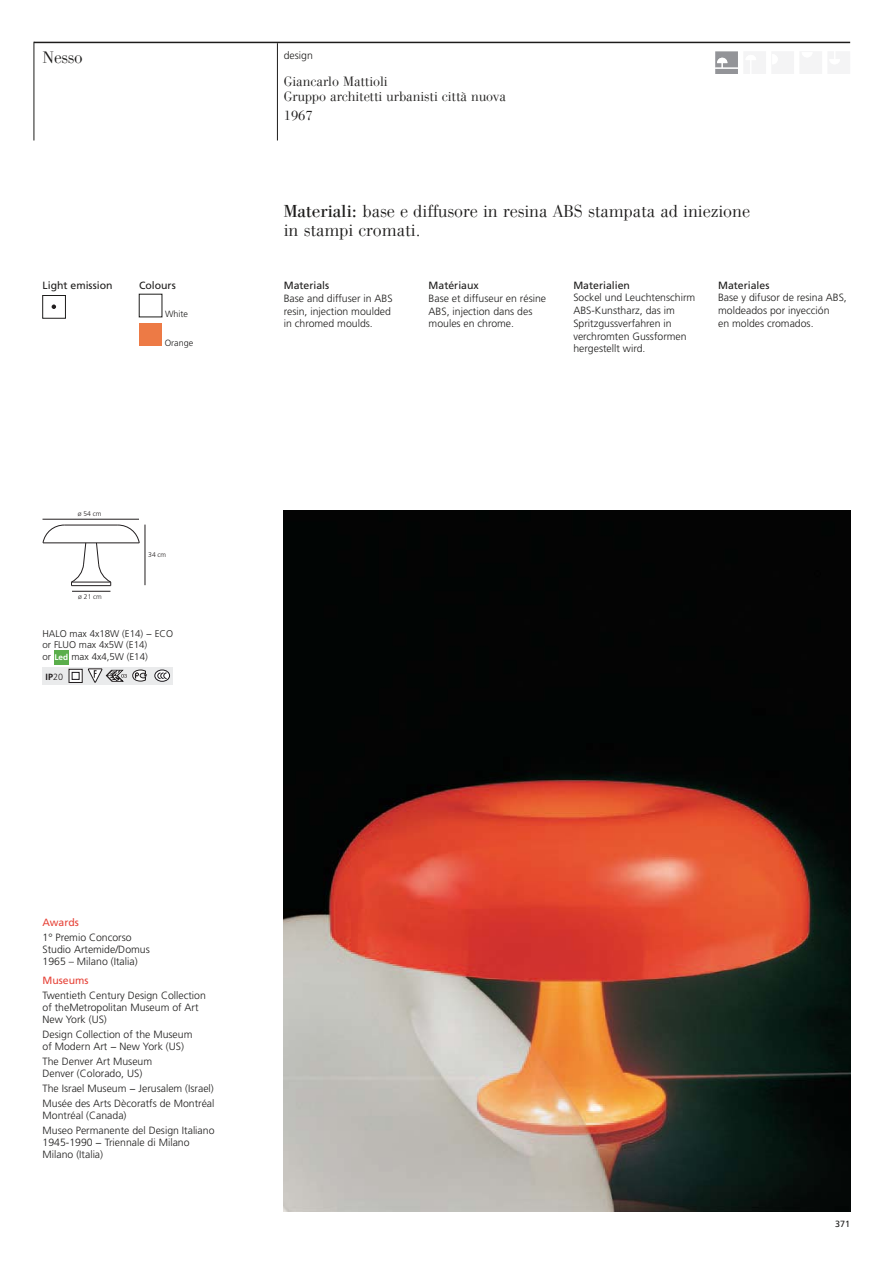
<style>
.page{position:relative;width:893px;height:1263px;background:#fff}
.page>*{position:absolute;margin:0;border:0;box-sizing:border-box;transform-origin:0 0}
.t1{font:300 17.25px/18.8px "AT Our Bodoni";color:#1d1c1b}
.t2{font:300 16.5px "AT Our Bodoni";letter-spacing:-.005em;color:#1d1c1b}
.t3{font:300 13.5px/15px "AT Our Bodoni";color:#1d1c1b}
.t4{font:300 10.5px/12.8px "Frutiger";color:#1d1c1b}
.t5{font:10.5px "Frutiger";color:#1d1c1b}
.t6{font:10.5px "Frutiger";color:#e64338}
.t7{font:300 9.75px/11.6px "Frutiger";letter-spacing:-.005em;color:#1d1c1b}
.t8{font:300 9px "Frutiger";color:#1d1c1b}
.t9{font:700 9px "Frutiger";color:#211d1e}
.t10{font:9px "Frutiger";color:#1d1c1b}
.t11{font:300 6.75px "Frutiger";color:#211d1e}
.s1{font-weight:700;font-size:8.25px;color:#fff}
.s2{font-weight:300}
.s3{font-weight:400}
</style>
<div class="page">
<img style="left:284px;top:510px;width:566px;height:702px">
<hr style="left:34px;top:42px;width:816px;height:1px;background:#1d1c1b">
<hr style="left:34px;top:42px;width:1px;height:99px;background:#1d1c1b">
<hr style="left:277px;top:43px;width:1px;height:98px;background:#1d1c1b">
<svg style="left:43px;top:525px;width:22px;height:18px"></svg>
<svg style="left:117px;top:525px;width:23px;height:18px"></svg>
<hr style="left:72px;top:582px;width:39px;height:1px;background:#211d1e">
<svg style="left:71px;top:542px;width:15px;height:44px"></svg>
<svg style="left:96px;top:542px;width:15px;height:43px"></svg>
<hr style="left:43px;top:543px;width:96px;height:1px;background:#211d1e">
<hr style="left:64px;top:525px;width:54px;height:1px;background:#211d1e">
<hr style="left:72px;top:585px;width:39px;height:1px;background:#211d1e">
<hr style="left:72px;top:591px;width:38px;height:1px;background:#211d1e">
<hr style="left:145px;top:525px;width:1px;height:60px;background:#211d1e">
<hr style="left:43px;top:519px;width:96px;height:1px;background:#211d1e">
<div style="left:54px;top:650px;width:15px;height:14px;background:#5aae4b"></div>
<div style="left:43px;top:667px;width:130px;height:17px;background:#eaebec"></div>
<svg style="left:71px;top:671px;width:9px;height:10px"></svg>
<div style="left:69px;top:669px;width:13px;height:14px;border:1px solid #211d1e"></div>
<div style="left:72px;top:672px;width:7px;height:8px;border:1px solid #1a171c"></div>
<svg style="left:88px;top:669px;width:59px;height:13px"></svg>
<svg style="left:155px;top:670px;width:15px;height:11px"></svg>
<div style="left:155px;top:670px;width:15px;height:12px;border:1px solid #1a171c;border-radius:50%"></div>
<svg style="left:157px;top:672px;width:10px;height:7px"></svg>
<div style="left:139px;top:323px;width:23px;height:23px;background:#ed7a45"></div>
<svg style="left:715px;top:51px;width:135px;height:23px"></svg>
<svg style="left:52px;top:305px;width:4px;height:4px"></svg>
<div style="left:43px;top:295px;width:23px;height:23px;border:1px solid #1d1c1b"></div>
<h2 class="t2" style="left:43px;top:48px;width:42px">Nesso</h2>
<p class="t5" style="left:43px;top:279px;width:71px">Light emission</p>
<p class="t5" style="left:139px;top:279px;width:38px">Colours</p>
<p class="t8" style="left:165px;top:309px;width:24px">White</p>
<p class="t8" style="left:165px;top:337px;width:30px">Orange</p>
<p class="t11" style="left:78px;top:510px;width:25px">ø 54 cm</p>
<p class="t11" style="left:148px;top:551px;width:19px">34 cm</p>
<p class="t11" style="left:78px;top:593px;width:25px">ø 21 cm</p>
<p class="t7" style="left:43px;top:628px;width:132px">HALO max 4x18W (E14) − ECO or FLUO max 4x5W (E14)<br>or <span class="s1">Led</span> max 4x4,5W (E14)</p>
<p class="t9" style="left:46px;top:671px;width:19px">IP<span class="s2">20</span></p>
<p class="t4" style="left:284px;top:49px;width:31px">design</p>
<p class="t3" style="left:284px;top:74px;width:224px">Giancarlo Mattioli<br>Gruppo architetti urbanisti città nuova</p>
<p class="t3" style="left:284px;top:108px;width:30px">1967</p>
<h1 class="t1" style="left:284px;top:202px;width:468px"><span class="s3">Materiali:</span> base e diffusore in resina ABS stampata ad iniezione in stampi cromati.</h1>
<p class="t5" style="left:284px;top:279px;width:47px">Materials</p>
<p class="t4" style="left:284px;top:292px;width:110px">Base and diffuser in ABS resin, injection moulded in chromed moulds.</p>
<p class="t5" style="left:429px;top:279px;width:52px">Matériaux</p>
<p class="t4" style="left:429px;top:292px;width:119px">Base et diffuseur en résine<br>ABS, injection dans des moules en chrome.</p>
<p class="t5" style="left:573px;top:279px;width:58px">Materialien</p>
<p class="t4" style="left:573px;top:292px;width:123px">Sockel und Leuchtenschirm<br>ABS-Kunstharz, das im<br>Spritzgussverfahren in verchromten Gussformen hergestellt wird.</p>
<p class="t5" style="left:718px;top:279px;width:53px">Materiales</p>
<p class="t4" style="left:718px;top:291px;width:130px">Base y difusor de resina ABS, moldeados por inyección<br>en moldes cromados.</p>
<p class="t6" style="left:43px;top:916px;width:38px">Awards</p>
<p class="t4" style="left:43px;top:932px;width:109px;line-height:12px">1° Premio Concorso<br>Studio Artemide/Domus<br>1965 – Milano (Italia)</p>
<p class="t6" style="left:43px;top:975px;width:48px">Museums</p>
<p class="t4" style="left:43px;top:990px;width:165px;line-height:12px">Twentieth Century Design Collection of theMetropolitan Museum of Art<br>New York (US)</p>
<p class="t4" style="left:43px;top:1029px;width:151px;line-height:12px">Design Collection of the Museum of Modern Art − New York (US)</p>
<p class="t4" style="left:43px;top:1056px;width:111px;line-height:12px">The Denver Art Museum<br>Denver (Colorado, US)</p>
<p class="t4" style="left:43px;top:1081px;width:174px;line-height:15px">The Israel Museum − Jerusalem (Israel)<br>Musée des Arts Dècoratfs de Montréal</p>
<p class="t4" style="left:43px;top:1108px;width:174px;line-height:15px">Montréal (Canada)<br>Museo Permanente del Design Italiano</p>
<p class="t4" style="left:43px;top:1137px;width:149px;line-height:12px">1945-1990 − Triennale di Milano<br>Milano (Italia)</p>
<p class="t10" style="left:835px;top:1218px;width:17px">371</p>
</div>
